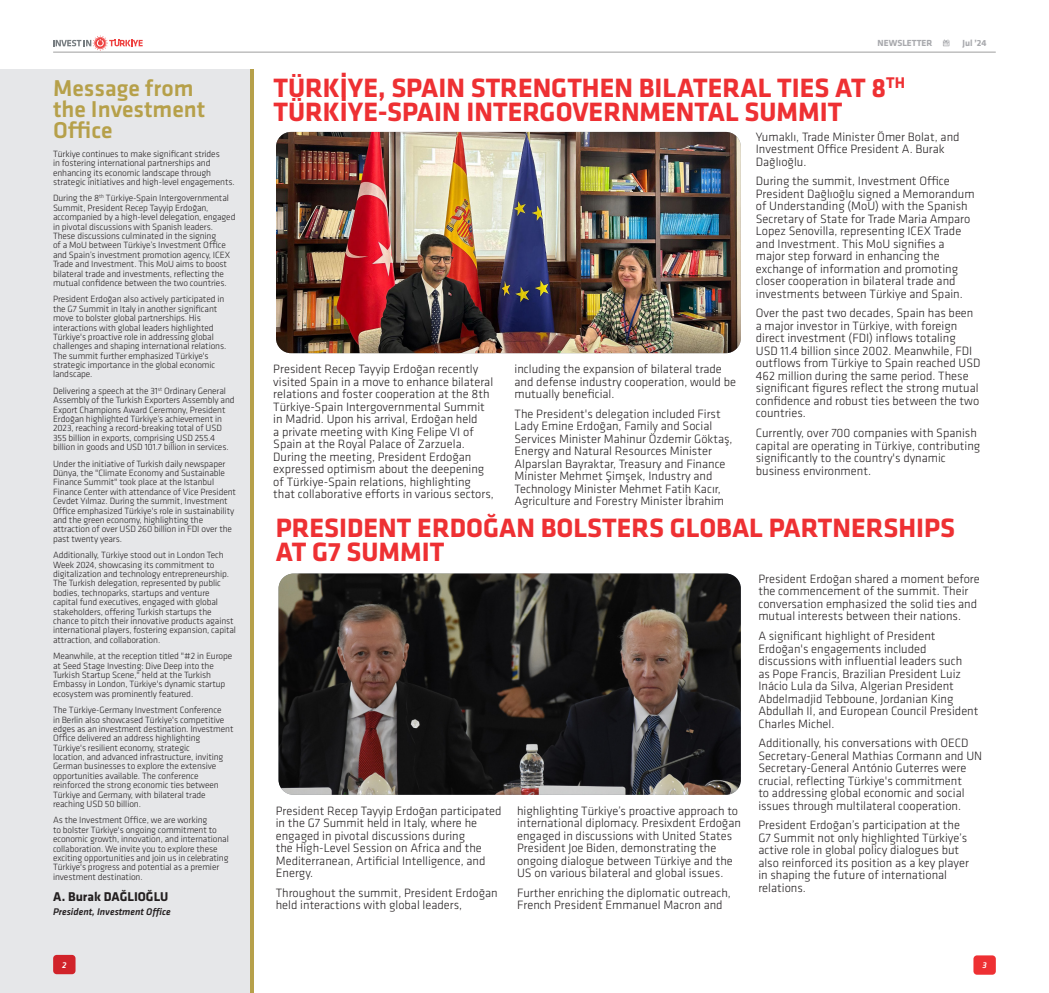
<style>
.page{position:relative;width:1049px;height:993px;background:#fff}
.page>*{position:absolute;margin:0;border:0;box-sizing:border-box;transform-origin:0 0}
.t1{font:700 27.5px "Klavika";color:#ee3033}
.t2{font:500 23.75px/21.2px "Klavika";color:#b6a04a}
.t3{font:700 13.25px "Klavika";color:#231f20}
.t4{font:300 12.5px/12.5px "Klavika";color:#231f20}
.t5{font:italic 500 10px "Klavika";color:#231f20}
.t6{font:300 9.38px/9.4px "Klavika";letter-spacing:-.01em;color:#231f20}
.t7{font:700 9.12px "Klavika";color:#a8a9ad}
.t8{font:italic 500 8.75px "Klavika";color:#fff}
</style>
<div class="page">
<svg style="left:943px;top:40px;width:6px;height:6px"></svg>
<div style="left:973px;top:955px;width:23px;height:19px;background:#ee3033;border-radius:4px"></div>
<hr style="left:53px;top:52px;width:943px;height:1px;background:#9e9e9e">
<svg style="left:53px;top:35px;width:90px;height:16px"></svg>
<div style="left:0;top:69px;width:254px;height:923px;background:#e6e7e9"></div>
<div style="left:53px;top:954px;width:23px;height:19px;background:#d1232a;border-radius:4px"></div>
<hr style="left:250px;top:69px;width:4px;height:923px;background:#b6a04a">
<img style="left:276px;top:132px;width:465px;height:221px">
<img style="left:278px;top:573px;width:463px;height:221px">
<p class="t2" style="left:53px;top:78px;width:154px">Message from the Investment<br>Office</p>
<p class="t6" style="left:53px;top:149px;width:183px">Türkiye continues to make significant strides<br>in fostering international partnerships and enhancing its economic landscape through strategic initiatives and high-level engagements.</p>
<p class="t6" style="left:53px;top:194px;width:184px">During the 8<sup>th</sup> Türkiye-Spain Intergovernmental Summit, President Recep Tayyip Erdoğan, accompanied by a high-level delegation, engaged in pivotal discussions with Spanish leaders.<br>These discussions culminated in the signing<br>of a MoU between Türkiye’s Investment Office and Spain’s investment promotion agency, ICEX Trade and Investment. This MoU aims to boost bilateral trade and investments, reflecting the mutual confidence between the two countries.</p>
<p class="t6" style="left:53px;top:295px;width:175px">President Erdoğan also actively participated in the G7 Summit in Italy in another significant move to bolster global partnerships. His interactions with global leaders highlighted Türkiye's proactive role in addressing global challenges and shaping international relations.<br>The summit further emphasized Türkiye's strategic importance in the global economic landscape.</p>
<p class="t6" style="left:53px;top:386px;width:183px">Delivering a speech at the 31<sup>st</sup> Ordinary General Assembly of the Turkish Exporters Assembly and Export Champions Award Ceremony, President Erdoğan highlighted Türkiye’s achievement in 2023, reaching a record-breaking total of USD 355 billion in exports, comprising USD 255.4 billion in goods and USD 101.7 billion in services.</p>
<p class="t6" style="left:53px;top:459px;width:185px">Under the initiative of Turkish daily newspaper Dünya, the "Climate Economy and Sustainable Finance Summit" took place at the Istanbul Finance Center with attendance of Vice President Cevdet Yılmaz. During the summit, Investment Office emphasized Türkiye's role in sustainability and the green economy, highlighting the attraction of over USD 260 billion in FDI over the past twenty years.</p>
<p class="t6" style="left:53px;top:550px;width:185px">Additionally, Türkiye stood out in London Tech Week 2024, showcasing its commitment to digitalization and technology entrepreneurship.<br>The Turkish delegation, represented by public bodies, technoparks, startups and venture capital fund executives, engaged with global stakeholders, offering Turkish startups the chance to pitch their innovative products against international players, fostering expansion, capital attraction, and collaboration.</p>
<p class="t6" style="left:53px;top:651px;width:181px">Meanwhile, at the reception titled "#2 in Europe at Seed Stage Investing: Dive Deep into the Turkish Startup Scene," held at the Turkish Embassy in London, Türkiye's dynamic startup ecosystem was prominently featured.</p>
<p class="t6" style="left:53px;top:705px;width:182px">The Türkiye-Germany Investment Conference<br>in Berlin also showcased Türkiye's competitive edges as an investment destination. Investment Office delivered an address highlighting Türkiye's resilient economy, strategic<br>location, and advanced infrastructure, inviting German businesses to explore the extensive opportunities available. The conference reinforced the strong economic ties between Türkiye and Germany, with bilateral trade reaching USD 50 billion.</p>
<p class="t6" style="left:53px;top:815px;width:177px">As the Investment Office, we are working<br>to bolster Türkiye's ongoing commitment to economic growth, innovation, and international collaboration. We invite you to explore these exciting opportunities and join us in celebrating Türkiye's progress and potential as a premier investment destination.</p>
<p class="t3" style="left:53px;top:889px;width:117px">A. Burak DAĞLIOĞLU</p>
<p class="t5" style="left:53px;top:905px;width:119px">President, Investment Off ice</p>
<p class="t8" style="left:62px;top:959px;width:6px">2</p>
<p class="t7" style="left:878px;top:38px;width:56px">NEWSLETTER</p>
<p class="t7" style="left:962px;top:38px;width:26px">Jul ’24</p>
<p class="t1" style="left:273px;top:73px;width:633px">TÜRKİYE, SPAIN STRENGTHEN BILATERAL TIES AT 8<sup>TH</sup></p>
<p class="t1" style="left:273px;top:97px;width:570px">TÜRKİYE-SPAIN INTERGOVERNMENTAL SUMMIT</p>
<p class="t4" style="left:273px;top:363px;width:222px">President Recep Tayyip Erdoğan recently visited Spain in a move to enhance bilateral relations and foster cooperation at the 8th Türkiye-Spain Intergovernmental Summit in Madrid. Upon his arrival, Erdoğan held<br>a private meeting with King Felipe VI of Spain at the Royal Palace of Zarzuela.<br>During the meeting, President Erdoğan expressed optimism about the deepening of Türkiye-Spain relations, highlighting that collaborative efforts in various sectors,</p>
<p class="t4" style="left:514px;top:363px;width:223px">including the expansion of bilateral trade and defense industry cooperation, would be mutually beneficial.</p>
<p class="t4" style="left:514px;top:407px;width:220px">The President's delegation included First Lady Emine Erdoğan, Family and Social Services Minister Mahinur Özdemir Göktaş, Energy and Natural Resources Minister Alparslan Bayraktar, Treasury and Finance Minister Mehmet Şimşek, Industry and Technology Minister Mehmet Fatih Kacır, Agriculture and Forestry Minister İbrahim</p>
<p class="t4" style="left:756px;top:130px;width:205px">Yumaklı, Trade Minister Ömer Bolat, and<br>Investment Office President A. Burak<br>Dağlıoğlu.</p>
<p class="t4" style="left:756px;top:175px;width:220px">During the summit, Investment Office President Dağlıoğlu signed a Memorandum of Understanding (MoU) with the Spanish Secretary of State for Trade Maria Amparo Lopez Senovilla, representing ICEX Trade and Investment. This MoU signifies a major step forward in enhancing the exchange of information and promoting closer cooperation in bilateral trade and investments between Türkiye and Spain.</p>
<p class="t4" style="left:756px;top:307px;width:226px">Over the past two decades, Spain has been a major investor in Türkiye, with foreign direct investment (FDI) inflows totaling USD 11.4 billion since 2002. Meanwhile, FDI outflows from Türkiye to Spain reached USD 462 million during the same period. These significant figures reflect the strong mutual confidence and robust ties between the two countries.</p>
<p class="t4" style="left:756px;top:427px;width:226px">Currently, over 700 companies with Spanish capital are operating in Türkiye, contributing significantly to the country's dynamic business environment.</p>
<p class="t1" style="left:276px;top:512px;width:681px">PRESIDENT ERDOĞAN BOLSTERS GLOBAL PARTNERSHIPS</p>
<p class="t1" style="left:276px;top:536px;width:170px">AT G7 SUMMIT</p>
<p class="t4" style="left:276px;top:804px;width:227px">President Recep Tayyip Erdoğan participated in the G7 Summit held in Italy, where he engaged in pivotal discussions during<br>the High-Level Session on Africa and the Mediterranean, Artificial Intelligence, and Energy.</p>
<p class="t4" style="left:276px;top:886px;width:223px">Throughout the summit, President Erdoğan held interactions with global leaders,</p>
<p class="t4" style="left:517px;top:804px;width:225px">highlighting Türkiye’s proactive approach to international diplomacy. Presixdent Erdoğan engaged in discussions with United States President Joe Biden, demonstrating the ongoing dialogue between Türkiye and the US on various bilateral and global issues.</p>
<p class="t4" style="left:517px;top:886px;width:215px">Further enriching the diplomatic outreach,<br>French President Emmanuel Macron and</p>
<p class="t4" style="left:758px;top:572px;width:223px">President Erdoğan shared a moment before the commencement of the summit. Their conversation emphasized the solid ties and mutual interests between their nations.</p>
<p class="t4" style="left:758px;top:629px;width:222px">A significant highlight of President Erdoğan's engagements included discussions with influential leaders such<br>as Pope Francis, Brazilian President Luiz Inácio Lula da Silva, Algerian President Abdelmadjid Tebboune, Jordanian King Abdullah II, and European Council President Charles Michel.</p>
<p class="t4" style="left:758px;top:736px;width:225px">Additionally, his conversations with OECD Secretary-General Mathias Cormann and UN Secretary-General António Guterres were crucial, reflecting Türkiye's commitment<br>to addressing global economic and social issues through multilateral cooperation.</p>
<p class="t4" style="left:758px;top:819px;width:212px">President Erdoğan’s participation at the G7 Summit not only highlighted Türkiye’s active role in global policy dialogues but also reinforced its position as a key player in shaping the future of international relations.</p>
<p class="t8" style="left:982px;top:960px;width:6px">3</p>
</div>
